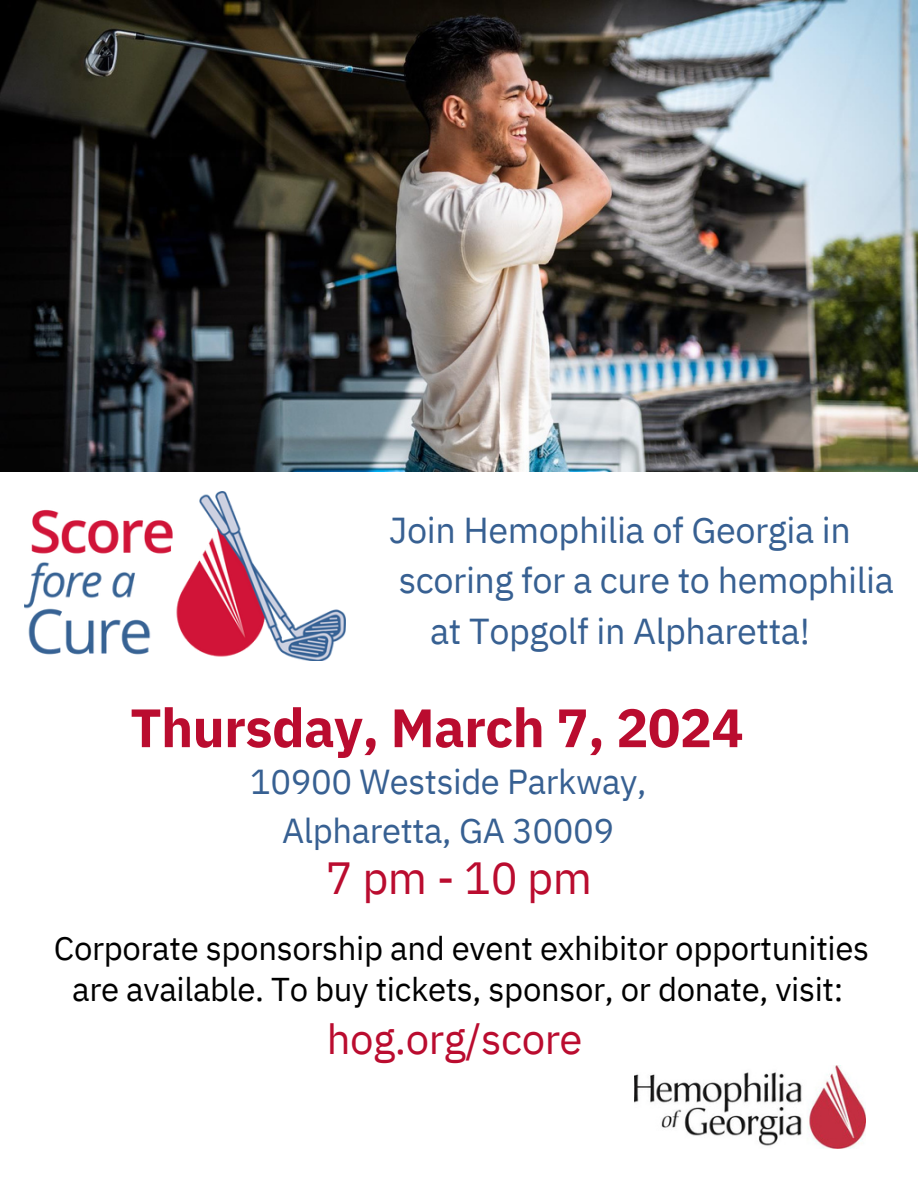
<style>
.page{position:relative;width:918px;height:1188px;background:#fff}
.page>*{position:absolute;margin:0;border:0;box-sizing:border-box;transform-origin:0 0}
.t1{font:700 54px "IBM Plex Sans";letter-spacing:-.01em;color:#ba0c2f}
.t2{font:45px "IBM Plex Sans";letter-spacing:-.01em;color:#ba0c2f}
.t3{font:42px "IBM Plex Sans";letter-spacing:-.01em;color:#ba0c2f}
.t4{font:36px "IBM Plex Sans";letter-spacing:-.01em;color:#376092}
.t5{font:34.65px/49.7px "IBM Plex Sans";letter-spacing:-.01em;color:#376092;text-align:center}
.t6{font:33px/40.5px "IBM Plex Sans";letter-spacing:-.01em;color:#000;text-align:center}
</style>
<div class="page">
<img style="left:0;top:0;width:918px;height:471px">
<img style="left:25px;top:492px;width:320px;height:169px">
<img style="left:634px;top:1066px;width:232px;height:83px">
<p class="t4" style="left:389px;top:506px;width:463px">Join Hemophilia of Georgia in</p>
<p class="t4" style="left:399px;top:556px;width:497px">scoring for a cure to hemophilia</p>
<p class="t4" style="left:430px;top:607px;width:381px">at Topgolf in Alpharetta!</p>
<p class="t1" style="left:130px;top:692px;width:615px">Thursday, March 7, 2024</p>
<p class="t5" style="left:250px;top:756px;width:398px">10900 Westside Parkway,<br>Alpharetta, GA 30009</p>
<p class="t2" style="left:326px;top:848px;width:268px">7pm-10pm</p>
<p class="t6" style="left:54px;top:927px;width:817px">Corporate sponsorship and event exhibitor opportunities are available. To buy tickets, sponsor, or donate, visit:</p>
<p class="t3" style="left:327px;top:1011px;width:257px">hog.org/score</p>
</div>
